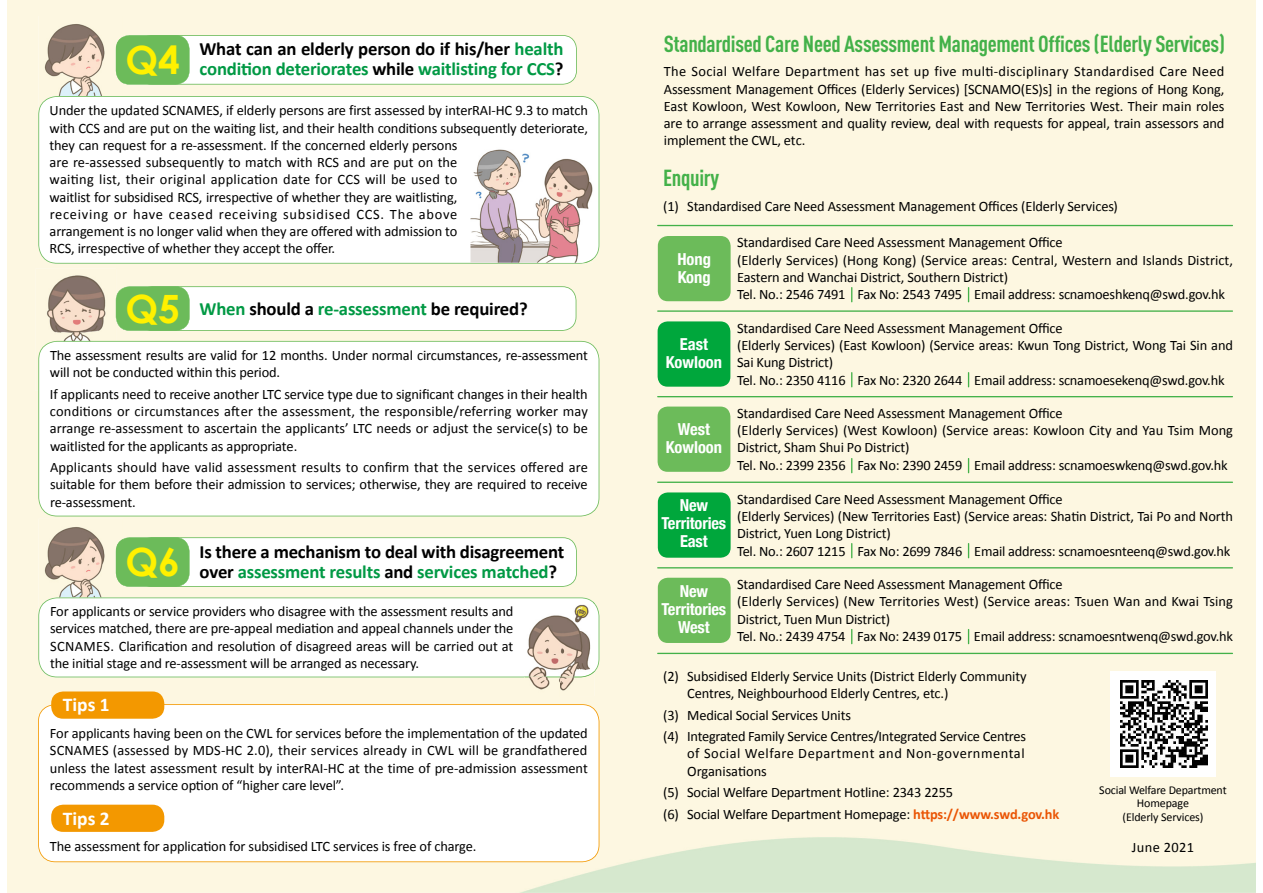
<style>
.page{position:relative;width:1263px;height:893px;background:#fff}
.page>*{position:absolute;margin:0;border:0;box-sizing:border-box;transform-origin:0 0}
.t1{font:700 39px "Century Gothic";color:#fff100}
.t2{font:700 condensed 22.95px "DIN Pro";letter-spacing:-.015em;color:#43b149}
.t3{font:700 19.5px "Calibri";color:#fff}
.t4{font:700 18.75px/19.5px "Calibri";letter-spacing:-.01em;color:#000}
.t5{font:700 18.75px/19.5px "Calibri";letter-spacing:-.01em;color:#094}
.t6{font:700 condensed 16.5px/18px "Helvetica Neue";letter-spacing:-.01em;color:#fff;text-align:center}
.t7{font:14.4px/17.2px "Calibri";letter-spacing:-.01em;color:#000}
.t8{font:14.4px/17.2px "Calibri";letter-spacing:.035em;color:#000}
.t9{font:14.4px "Calibri";letter-spacing:.025em;color:#000}
.t10{font:12px/13.5px "Calibri";letter-spacing:-.01em;color:#000;text-align:center}
.s1{color:#000}
.s2{font-family:"Century Gothic";font-size:39px;color:#fff100}
.s3{color:#094}
.s4{font-weight:700;color:#ea5504}
</style>
<div class="page">
<div style="left:7px;top:0;width:1249px;height:893px;background:#fdf7e1"></div>
<svg style="left:123px;top:35px;width:454px;height:50px"></svg>
<svg style="left:123px;top:537px;width:454px;height:50px"></svg>
<div style="left:658px;top:236px;width:73px;height:65px;background:#6cbb5a;border-radius:10px"></div>
<div style="left:658px;top:321px;width:72px;height:66px;background:#00a73c;border-radius:10px"></div>
<div style="left:658px;top:407px;width:72px;height:65px;background:#6cbb5a;border-radius:10px"></div>
<div style="left:658px;top:492px;width:73px;height:66px;background:#00a73c;border-radius:10px"></div>
<div style="left:658px;top:578px;width:73px;height:65px;background:#6cbb5a;border-radius:10px"></div>
<img style="left:38px;top:16px;width:85px;height:80px">
<img style="left:116px;top:37px;width:7px;height:46px">
<img style="left:38px;top:519px;width:85px;height:78px">
<img style="left:116px;top:539px;width:7px;height:46px">
<img style="left:35px;top:269px;width:81px;height:122px">
<svg style="left:116px;top:286px;width:460px;height:45px"></svg>
<svg style="left:38px;top:341px;width:561px;height:175px"></svg>
<svg style="left:38px;top:96px;width:561px;height:168px"></svg>
<img style="left:470px;top:148px;width:123px;height:115px">
<svg style="left:582px;top:258px;width:11px;height:5px"></svg>
<svg style="left:38px;top:597px;width:561px;height:80px"></svg>
<img style="left:560px;top:677px;width:35px;height:19px">
<img style="left:524px;top:677px;width:36px;height:19px">
<img style="left:524px;top:602px;width:71px;height:75px">
<hr style="left:657px;top:310px;width:576px;height:2px;background:#43b149">
<hr style="left:657px;top:396px;width:576px;height:1px;background:#43b149">
<hr style="left:657px;top:225px;width:576px;height:1px;background:#43b149">
<hr style="left:657px;top:482px;width:576px;height:1px;background:#43b149">
<hr style="left:657px;top:567px;width:576px;height:1px;background:#43b149">
<hr style="left:657px;top:653px;width:576px;height:1px;background:#43b149">
<svg style="left:851px;top:543px;width:1px;height:15px"></svg>
<svg style="left:968px;top:543px;width:1px;height:15px"></svg>
<svg style="left:851px;top:458px;width:1px;height:15px"></svg>
<svg style="left:968px;top:458px;width:1px;height:15px"></svg>
<svg style="left:851px;top:372px;width:1px;height:15px"></svg>
<svg style="left:968px;top:372px;width:1px;height:15px"></svg>
<svg style="left:851px;top:287px;width:1px;height:15px"></svg>
<svg style="left:968px;top:287px;width:1px;height:15px"></svg>
<svg style="left:851px;top:629px;width:1px;height:15px"></svg>
<svg style="left:968px;top:629px;width:1px;height:15px"></svg>
<svg style="left:38px;top:704px;width:561px;height:158px"></svg>
<div style="left:51px;top:691px;width:113px;height:28px;background:#f39800;border-radius:12px"></div>
<div style="left:51px;top:805px;width:113px;height:27px;background:#f39800;border-radius:12px"></div>
<img style="left:1110px;top:671px;width:105px;height:105px">
<img style="left:1120px;top:681px;width:87px;height:86px">
<h1 class="t1" style="left:125px;top:35px;width:56px">Q4</h1>
<h3 class="t5" style="left:200px;top:39px;width:365px"><span class="s1">What can an elderly person do if his/her</span> health condition deteriorates <span class="s1">while</span> waitlisting for CCS<span class="s1">?</span></h3>
<p class="t7" style="left:50px;top:102px;width:540px">Under the updated SCNAMES, if elderly persons are first assessed by interRAI-HC 9.3 to match with CCS and are put on the waiting list, and their health conditions subsequently deteriorate, they can request for a re-assessment. If the concerned elderly persons<br>are re-assessed subsequently to match with RCS and are put on the<br>waiting list, their original application date for CCS will be used to<br>waitlist for subsidised RCS, irrespective of whether they are waitlisting,<br>receiving or have ceased receiving subsidised CCS. The above<br>arrangement is no longer valid when they are offered with admission to<br>RCS, irrespective of whether they accept the offer.</p>
<h3 class="t4" style="left:125px;top:299px;width:404px"><span class="s2">Q5</span> <span class="s3">When</span> should a <span class="s3">re-assessment</span> be required?</h3>
<p class="t7" style="left:50px;top:347px;width:539px">The assessment results are valid for 12 months. Under normal circumstances, re-assessment will not be conducted within this period.</p>
<p class="t7" style="left:50px;top:385px;width:539px;text-align:justify">If applicants need to receive another LTC service type due to significant changes in their health conditions or circumstances after the assessment, the responsible/referring worker may arrange re-assessment to ascertain the applicants’ LTC needs or adjust the service(s) to be waitlisted for the applicants as appropriate.</p>
<p class="t7" style="left:50px;top:459px;width:539px;text-align:justify">Applicants should have valid assessment results to confirm that the services offered are suitable for them before their admission to services; otherwise, they are required to receive re-assessment.</p>
<h1 class="t1" style="left:125px;top:537px;width:56px">Q6</h1>
<h3 class="t4" style="left:200px;top:542px;width:366px">Is there a mechanism to deal with disagreement over <span class="s3">assessment results</span> and <span class="s3">services matched</span>?</h3>
<p class="t7" style="left:50px;top:603px;width:465px;text-align:justify">For applicants or service providers who disagree with the assessment results and services matched, there are pre-appeal mediation and appeal channels under the SCNAMES. Clarification and resolution of disagreed areas will be carried out at the initial stage and re-assessment will be arranged as necessary.</p>
<h3 class="t3" style="left:63px;top:692px;width:48px">Tips 1</h3>
<p class="t7" style="left:50px;top:725px;width:539px;text-align:justify">For applicants having been on the CWL for services before the implementation of the updated SCNAMES (assessed by MDS-HC 2.0), their services already in CWL will be grandfathered unless the latest assessment result by interRAI-HC at the time of pre-admission assessment recommends a service option of “higher care level”.</p>
<h3 class="t3" style="left:63px;top:806px;width:48px">Tips 2</h3>
<p class="t7" style="left:50px;top:837px;width:428px">The assessment for application for subsidised LTC services is free of charge.</p>
<h2 class="t2" style="left:664px;top:26px;width:562px">Standardised Care Need Assessment Management Offices (Elderly Services)</h2>
<p class="t7" style="left:664px;top:63px;width:562px;text-align:justify">The Social Welfare Department has set up five multi-disciplinary Standardised Care Need Assessment Management Offices (Elderly Services) [SCNAMO(ES)s] in the regions of Hong Kong, East Kowloon, West Kowloon, New Territories East and New Territories West. Their main roles are to arrange assessment and quality review, deal with requests for appeal, train assessors and implement the CWL, etc.</p>
<h2 class="t2" style="left:663px;top:161px;width:58px">Enquiry</h2>
<p class="t7" style="left:663px;top:198px;width:456px">(1) Standardised Care Need Assessment Management Offices (Elderly Services)</p>
<p class="t6" style="left:677px;top:249px;width:35px;text-align:left">Hong<br>Kong</p>
<p class="t6" style="left:666px;top:334px;width:58px">East<br>Kowloon</p>
<p class="t6" style="left:666px;top:419px;width:58px">West<br>Kowloon</p>
<p class="t6" style="left:661px;top:495px;width:66px">New<br>Territories<br>East</p>
<p class="t6" style="left:661px;top:581px;width:66px">New<br>Territories<br>West</p>
<p class="t7" style="left:737px;top:234px;width:497px">Standardised Care Need Assessment Management Office<br>(Elderly Services) (Hong Kong) (Service areas: Central, Western and Islands District, Eastern and Wanchai District, Southern District)<br>Tel. No.: 2546 7491 Fax No: 2543 7495 Email address: scnamoeshkenq@swd.gov.hk</p>
<p class="t7" style="left:737px;top:319px;width:497px">Standardised Care Need Assessment Management Office<br>(Elderly Services) (East Kowloon) (Service areas: Kwun Tong District, Wong Tai Sin and Sai Kung District)<br>Tel. No.: 2350 4116 Fax No: 2320 2644 Email address: scnamoesekenq@swd.gov.hk</p>
<p class="t7" style="left:737px;top:404px;width:497px">Standardised Care Need Assessment Management Office<br>(Elderly Services) (West Kowloon) (Service areas: Kowloon City and Yau Tsim Mong District, Sham Shui Po District)<br>Tel. No.: 2399 2356 Fax No: 2390 2459 Email address: scnamoeswkenq@swd.gov.hk</p>
<p class="t7" style="left:737px;top:490px;width:497px">Standardised Care Need Assessment Management Office<br>(Elderly Services) (New Territories East) (Service areas: Shatin District, Tai Po and North District, Yuen Long District)<br>Tel. No.: 2607 1215 Fax No: 2699 7846 Email address: scnamoesnteenq@swd.gov.hk</p>
<p class="t7" style="left:737px;top:576px;width:497px">Standardised Care Need Assessment Management Office<br>(Elderly Services) (New Territories West) (Service areas: Tsuen Wan and Kwai Tsing District, Tuen Mun District)<br>Tel. No.: 2439 4754 Fax No: 2439 0175 Email address: scnamoesntwenq@swd.gov.hk</p>
<p class="t7" style="left:687px;top:667px;width:341px;text-indent:-24px">(2) Subsidised Elderly Service Units (District Elderly Community<br>Centres, Neighbourhood Elderly Centres, etc.)</p>
<p class="t7" style="left:663px;top:704px;width:364px;line-height:21.5px">(3) Medical Social Services Units<br>(4) Integrated Family Service Centres/Integrated Service Centres</p>
<p class="t8" style="left:687px;top:745px;width:339px">of Social Welfare Department and Non-governmental<br>Organisations</p>
<p class="t7" style="left:663px;top:782px;width:398px;line-height:21.5px">(5) Social Welfare Department Hotline: 2343 2255<br>(6) Social Welfare Department Homepage: <span class="s4">https://www.swd.gov.hk</span></p>
<p class="t10" style="left:1099px;top:783px;width:129px">Social Welfare Department<br>Homepage<br>(Elderly Services)</p>
<p class="t9" style="left:1132px;top:838px;width:64px">June 2021</p>
</div>
